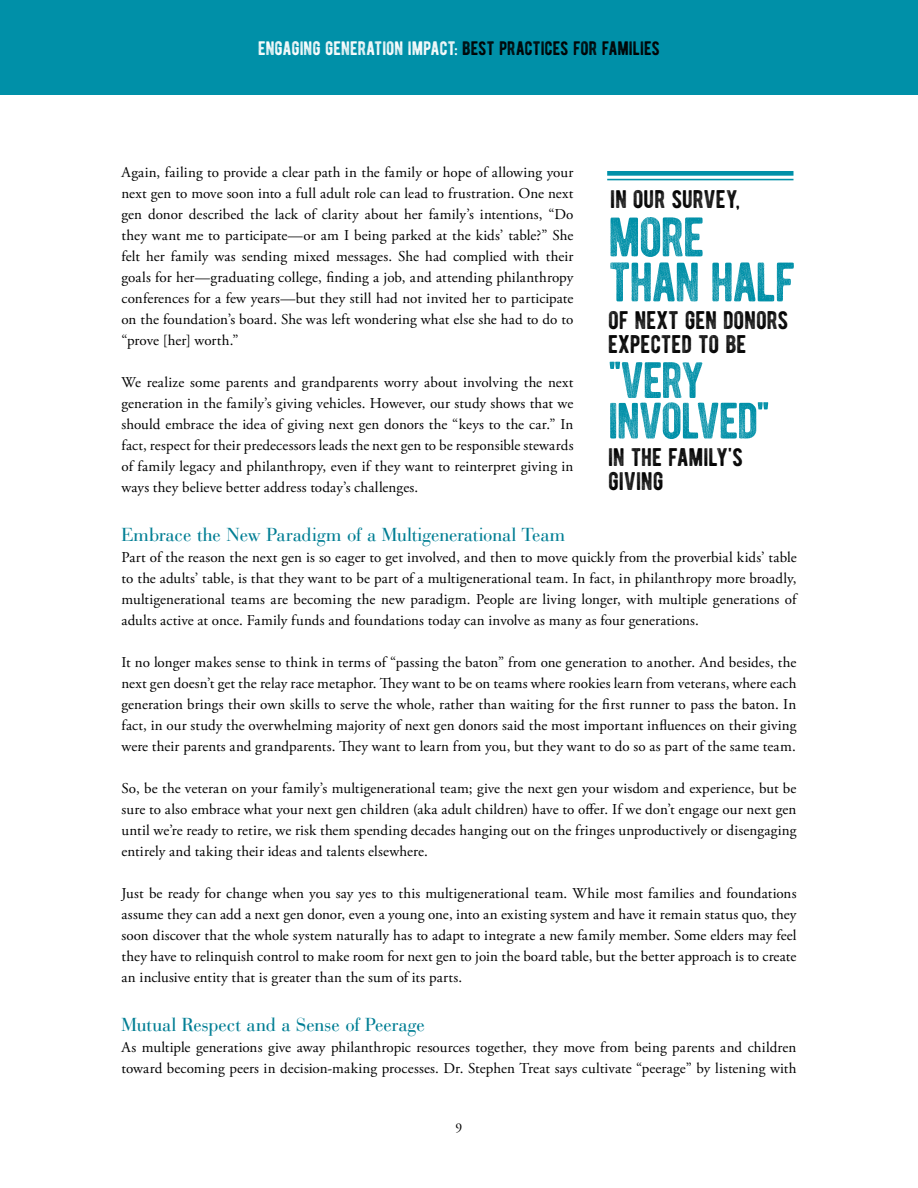
<style>
.page{position:relative;width:918px;height:1188px;background:#fff}
.page>*{position:absolute;margin:0;border:0;box-sizing:border-box;transform-origin:0 0}
.t1{font:55.5px "BERNIERDISTRESSED";letter-spacing:-.035em;color:#0090a8}
.t2{font:51px/40.5px "BERNIERDISTRESSED";letter-spacing:-.035em;color:#0090a8}
.t3{font:25.5px/24px "BERNIERDISTRESSED";color:#000}
.t4{font:19.5px "Cg Bauer Bodoni";color:#007e94}
.t5{font:19.5px "BERNIERDISTRESSED";color:#fff}
.t6{font:15px/21px "Adobe Garamond Pro";letter-spacing:.01em;color:#000;text-align:justify}
.t7{font:13.5px "Adobe Garamond Pro";color:#000}
.s1{color:#000}
</style>
<div class="page">
<div style="left:0;top:0;width:918px;height:94px;background:#0090a8"></div>
<div style="left:607px;top:171px;width:186px;height:5px;background:#0090a8"></div>
<hr style="left:607px;top:179px;width:186px;height:1px;background:#0090a8">
<h3 class="t5" style="left:258px;top:32px;width:403px">ENGAGING GENERATION IMPACT: <span class="s1">BEST PRACTICES FOR FAMILIES</span></h3>
<p class="t6" style="left:122px;top:163px;width:454px">Again, failing to provide a clear path in the family or hope of allowing your next gen to move soon into a full adult role can lead to frustration. One next gen donor described the lack of clarity about her family’s intentions, “Do they want me to participate—or am I being parked at the kids’ table?” She felt her family was sending mixed messages. She had complied with their goals for her—graduating college, finding a job, and attending philanthropy conferences for a few years—but they still had not invited her to participate on the foundation’s board. She was left wondering what else she had to do to “prove [her] worth.”</p>
<p class="t6" style="left:122px;top:373px;width:454px">We realize some parents and grandparents worry about involving the next generation in the family’s giving vehicles. However, our study shows that we should embrace the idea of giving next gen donors the “keys to the car.” In fact, respect for their predecessors leads the next gen to be responsible stewards of family legacy and philanthropy, even if they want to reinterpret giving in ways they believe better address today’s challenges.</p>
<p class="t4" style="left:122px;top:523px;width:445px">Embrace the New Paradigm of a Multigenerational Team</p>
<p class="t6" style="left:122px;top:547px;width:677px">Part of the reason the next gen is so eager to get involved, and then to move quickly from the proverbial kids’ table to the adults’ table, is that they want to be part of a multigenerational team. In fact, in philanthropy more broadly, multigenerational teams are becoming the new paradigm. People are living longer, with multiple generations of adults active at once. Family funds and foundations today can involve as many as four generations.</p>
<p class="t6" style="left:122px;top:652px;width:677px">It no longer makes sense to think in terms of “passing the baton” from one generation to another. And besides, the next gen doesn’t get the relay race metaphor. They want to be on teams where rookies learn from veterans, where each generation brings their own skills to serve the whole, rather than waiting for the first runner to pass the baton. In fact, in our study the overwhelming majority of next gen donors said the most important influences on their giving were their parents and grandparents. They want to learn from you, but they want to do so as part of the same team.</p>
<p class="t6" style="left:122px;top:778px;width:677px">So, be the veteran on your family’s multigenerational team; give the next gen your wisdom and experience, but be sure to also embrace what your next gen children (aka adult children) have to offer. If we don’t engage our next gen until we’re ready to retire, we risk them spending decades hanging out on the fringes unproductively or disengaging entirely and taking their ideas and talents elsewhere.</p>
<p class="t6" style="left:122px;top:883px;width:677px">Just be ready for change when you say yes to this multigenerational team. While most families and foundations assume they can add a next gen donor, even a young one, into an existing system and have it remain status quo, they soon discover that the whole system naturally has to adapt to integrate a new family member. Some elders may feel they have to relinquish control to make room for next gen to join the board table, but the better approach is to create an inclusive entity that is greater than the sum of its parts.</p>
<p class="t4" style="left:122px;top:1012px;width:305px">Mutual Respect and a Sense of Peerage</p>
<p class="t6" style="left:122px;top:1037px;width:677px">As multiple generations give away philanthropic resources together, they move from being parents and children toward becoming peers in decision-making processes. Dr. Stephen Treat says cultivate “peerage” by listening with</p>
<p class="t3" style="left:610px;top:183px;width:131px">IN OUR SURVEY,</p>
<p class="t1" style="left:608px;top:191px;width:98px">MORE</p>
<p class="t1" style="left:608px;top:236px;width:190px">THAN HALF</p>
<p class="t3" style="left:608px;top:303px;width:182px">OF NEXT GEN DONORS<br>EXPECTED TO BE</p>
<p class="t2" style="left:608px;top:351px;width:163px">"VERY<br>INVOLVED"</p>
<p class="t3" style="left:608px;top:440px;width:136px">IN THE FAMILY'S<br>GIVING</p>
<p class="t7" style="left:456px;top:1119px;width:8px">9</p>
</div>
